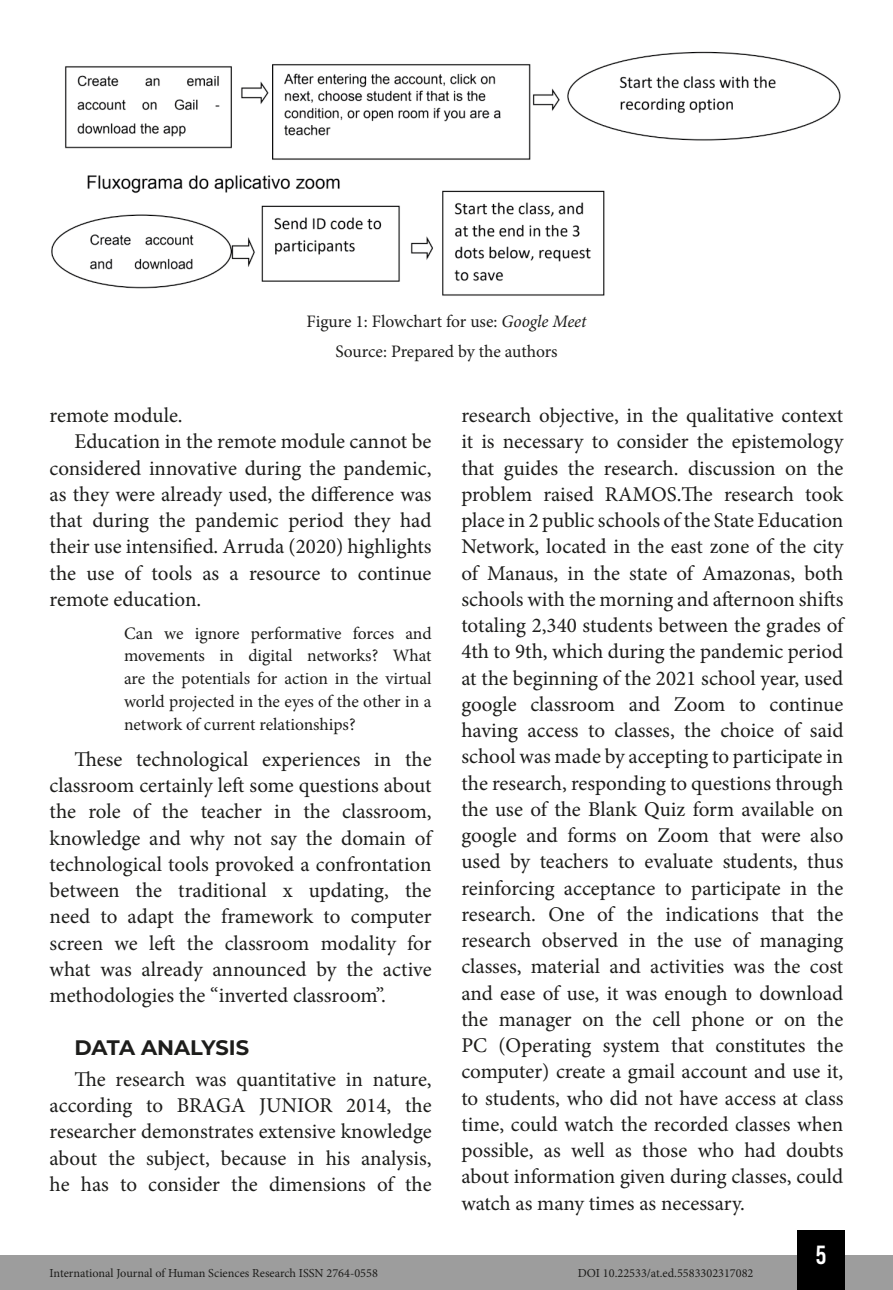
<style>
.page{position:relative;width:893px;height:1290px;background:#fff}
.page>*{position:absolute;margin:0;border:0;box-sizing:border-box;transform-origin:0 0}
.t1{font:26.25px "Bebas Kai";color:#fff}
.t2{font:21px/26.2px "Minion Pro";color:#1d1d1b;text-align:justify}
.t3{font:700 21px "Montserrat";letter-spacing:-.005em;color:#1d1d1b}
.t4{font:17.5px/22.8px "Minion Pro";letter-spacing:-.005em;color:#1d1d1b;text-align:center}
.t5{font:12.25px "Minion Pro";color:#1d1d1b}
.s1{font-style:italic}
</style>
<div class="page">
<div style="left:0;top:1255px;width:893px;height:35px;background:#9d9d9d"></div>
<div style="left:797px;top:1230px;width:48px;height:60px;background:#000"></div>
<img style="left:51px;top:51px;width:790px;height:245px">
<p class="t4" style="left:306px;top:307px;width:282px;line-height:29.4px">Figure 1: Flowchart for use: <span class="s1">Google Meet<br></span>Source: Prepared by the authors</p>
<p class="t2" style="left:50px;top:402px;width:135px">remote module.</p>
<p class="t2" style="left:74px;top:429px;width:359px">Education in the remote module cannot be</p>
<p class="t2" style="left:50px;top:455px;width:383px">considered innovative during the pandemic,</p>
<p class="t2" style="left:50px;top:481px;width:383px">as they were already used, the difference was</p>
<p class="t2" style="left:50px;top:507px;width:383px">that during the pandemic period they had</p>
<p class="t2" style="left:50px;top:534px;width:383px">their use intensified. Arruda (2020) highlights</p>
<p class="t2" style="left:50px;top:560px;width:383px">the use of tools as a resource to continue</p>
<p class="t2" style="left:50px;top:586px;width:153px">remote education.</p>
<p class="t4" style="left:124px;top:622px;width:309px;text-align:justify">Can we ignore performative forces and movements in digital networks? What are the potentials for action in the virtual world projected in the eyes of the other in a network of current relationships?</p>
<p class="t2" style="left:50px;top:746px;width:384px;text-indent:25px">These technological experiences in the classroom certainly left some questions about the role of the teacher in the classroom, knowledge and why not say the domain of technological tools provoked a confrontation between the traditional x updating, the need to adapt the framework to computer screen we left the classroom modality for what was already announced by the active methodologies the “inverted classroom”.</p>
<p class="t3" style="left:74px;top:1032px;width:176px">DATA ANALYSIS</p>
<p class="t2" style="left:50px;top:1066px;width:384px;text-indent:25px">The research was quantitative in nature, according to BRAGA JUNIOR 2014, the researcher demonstrates extensive knowledge about the subject, because in his analysis, he has to consider the dimensions of the</p>
<p class="t2" style="left:461px;top:402px;width:384px">research objective, in the qualitative context it is necessary to consider the epistemology that guides the research. discussion on the problem raised RAMOS.The research took place in 2 public schools of the State Education Network, located in the east zone of the city of Manaus, in the state of Amazonas, both schools with the morning and afternoon shifts totaling 2,340 students between the grades of 4th to 9th, which during the pandemic period at the beginning of the 2021 school year, used google classroom and Zoom to continue having access to classes, the choice of said school was made by accepting to participate in the research, responding to questions through the use of the Blank Quiz form available on google and forms on Zoom that were also used by teachers to evaluate students, thus reinforcing acceptance to participate in the research. One of the indications that the research observed in the use of managing classes, material and activities was the cost and ease of use, it was enough to download the manager on the cell phone or on the PC (Operating system that constitutes the computer) create a gmail account and use it, to students, who did not have access at class time, could watch the recorded classes when possible, as well as those who had doubts about information given during classes, could watch as many times as necessary.</p>
<p class="t1" style="left:816px;top:1241px;width:12px">5</p>
<p class="t5" style="left:50px;top:1265px;width:330px">International Journal of Human Sciences Research ISSN 2764-0558</p>
<p class="t5" style="left:578px;top:1265px;width:177px">DOI 10.22533/at.ed.5583302317082</p>
</div>
